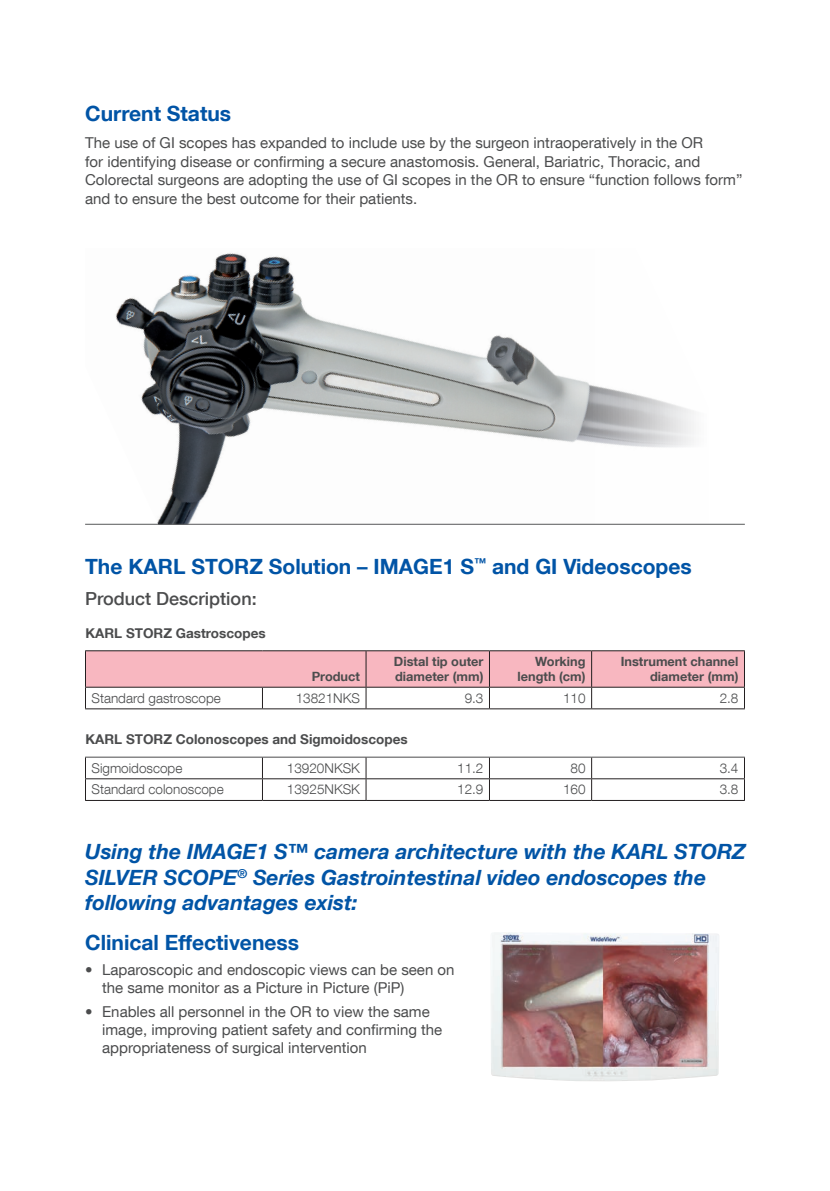
<style>
.page{position:relative;width:830px;height:1191px;background:#fff}
.page>*{position:absolute;margin:0;border:0;box-sizing:border-box;transform-origin:0 0}
.t1{font:italic 700 21px/25.2px "KS Helvetica Neue";color:#0154a6}
.t2{font:700 21px "KS Helvetica Neue";color:#0154a6}
.t3{font:500 18px "KS Helvetica Neue";color:#4b4c4d}
.t4{font:15px/18.6px "KS Helvetica Neue";color:#4b4c4d}
.t5{font:300 13.5px "KS Helvetica Neue";color:#4b4c4d}
.t6{font:700 13.5px "KS Helvetica Neue";color:#4b4c4d}
.t7{font:700 12.75px/15.3px "KS Helvetica Neue";color:#4b4c4d;text-align:right}
</style>
<div class="page">
<img style="left:85px;top:253px;width:659px;height:271px">
<hr style="left:85px;top:524px;width:659px;height:1px;background:#57585a">
<hr style="left:85px;top:757px;width:177px;height:1px;background:#4b4c4d">
<hr style="left:262px;top:757px;width:104px;height:1px;background:#4b4c4d">
<hr style="left:366px;top:757px;width:123px;height:1px;background:#4b4c4d">
<hr style="left:489px;top:757px;width:102px;height:1px;background:#4b4c4d">
<hr style="left:591px;top:757px;width:153px;height:1px;background:#4b4c4d">
<hr style="left:85px;top:708px;width:177px;height:1px;background:#231f20">
<hr style="left:262px;top:708px;width:104px;height:1px;background:#231f20">
<hr style="left:366px;top:708px;width:123px;height:1px;background:#231f20">
<hr style="left:489px;top:708px;width:102px;height:1px;background:#231f20">
<hr style="left:591px;top:708px;width:153px;height:1px;background:#231f20">
<hr style="left:85px;top:778px;width:177px;height:1px;background:#231f20">
<hr style="left:262px;top:778px;width:104px;height:1px;background:#231f20">
<svg style="left:262px;top:757px;width:1px;height:43px"></svg>
<hr style="left:366px;top:778px;width:123px;height:1px;background:#231f20">
<svg style="left:365px;top:757px;width:1px;height:43px"></svg>
<hr style="left:489px;top:778px;width:102px;height:1px;background:#231f20">
<svg style="left:489px;top:757px;width:1px;height:43px"></svg>
<hr style="left:591px;top:778px;width:153px;height:1px;background:#231f20">
<svg style="left:591px;top:757px;width:1px;height:43px"></svg>
<hr style="left:85px;top:800px;width:177px;height:1px;background:#231f20">
<hr style="left:262px;top:800px;width:104px;height:1px;background:#231f20">
<hr style="left:366px;top:800px;width:123px;height:1px;background:#231f20">
<hr style="left:489px;top:800px;width:102px;height:1px;background:#231f20">
<hr style="left:591px;top:800px;width:153px;height:1px;background:#231f20">
<svg style="left:85px;top:651px;width:659px;height:57px"></svg>
<svg style="left:85px;top:757px;width:1px;height:43px"></svg>
<hr style="left:85px;top:650px;width:177px;height:1px;background:#231f20">
<hr style="left:85px;top:651px;width:1px;height:36px;background:#231f20">
<hr style="left:262px;top:650px;width:104px;height:1px;background:#231f20">
<hr style="left:366px;top:650px;width:123px;height:1px;background:#231f20">
<hr style="left:365px;top:651px;width:1px;height:36px;background:#231f20">
<hr style="left:489px;top:650px;width:102px;height:1px;background:#231f20">
<hr style="left:489px;top:651px;width:1px;height:36px;background:#231f20">
<hr style="left:591px;top:650px;width:153px;height:1px;background:#231f20">
<hr style="left:591px;top:651px;width:1px;height:36px;background:#231f20">
<hr style="left:743px;top:651px;width:1px;height:36px;background:#231f20">
<img style="left:491px;top:932px;width:228px;height:149px">
<h1 class="t2" style="left:85px;top:101px;width:147px">Current Status</h1>
<p class="t4" style="left:85px;top:133px;width:658px">The use of GI scopes has expanded to include use by the surgeon intraoperatively in the OR<br>for identifying disease or confirming a secure anastomosis. General, Bariatric, Thoracic, and Colorectal surgeons are adopting the use of GI scopes in the OR to ensure “function follows form” and to ensure the best outcome for their patients.</p>
<h1 class="t2" style="left:85px;top:553px;width:608px">The KARL STORZ Solution – IMAGE1 S<sup>™</sup> and GI Videoscopes</h1>
<p class="t3" style="left:85px;top:588px;width:173px">Product Description:</p>
<p class="t6" style="left:85px;top:624px;width:182px">KARL STORZ Gastroscopes</p>
<p class="t7" style="left:311px;top:668px;width:50px">Product</p>
<p class="t7" style="left:394px;top:653px;width:91px;text-align:left">Distal tip outer diameter (mm)</p>
<p class="t7" style="left:517px;top:653px;width:69px">Working length (cm)</p>
<p class="t7" style="left:620px;top:653px;width:119px">Instrument channel diameter (mm)</p>
<p class="t5" style="left:91px;top:690px;width:131px">Standard gastroscope</p>
<p class="t5" style="left:295px;top:690px;width:66px">13821NKS</p>
<p class="t5" style="left:464px;top:690px;width:20px">9.3</p>
<p class="t5" style="left:563px;top:690px;width:24px">110</p>
<p class="t5" style="left:719px;top:690px;width:20px">2.8</p>
<p class="t6" style="left:85px;top:731px;width:323px">KARL STORZ Colonoscopes and Sigmoidoscopes</p>
<p class="t5" style="left:91px;top:759px;width:92px">Sigmoidoscope</p>
<p class="t5" style="left:287px;top:759px;width:75px">13920NKSK</p>
<p class="t5" style="left:457px;top:759px;width:28px">11.2</p>
<p class="t5" style="left:570px;top:759px;width:17px">80</p>
<p class="t5" style="left:719px;top:759px;width:20px">3.4</p>
<p class="t5" style="left:91px;top:781px;width:134px">Standard colonoscope</p>
<p class="t5" style="left:287px;top:781px;width:75px">13925NKSK</p>
<p class="t5" style="left:457px;top:781px;width:28px">12.9</p>
<p class="t5" style="left:563px;top:781px;width:24px">160</p>
<p class="t5" style="left:719px;top:781px;width:20px">3.8</p>
<h1 class="t1" style="left:85px;top:838px;width:662px">Using the IMAGE1 S™ camera architecture with the KARL STORZ<br>SILVER SCOPE<sup>®</sup> Series Gastrointestinal video endoscopes the following advantages exist:</h1>
<h1 class="t2" style="left:85px;top:929px;width:215px">Clinical Effectiveness</h1>
<p class="t4" style="left:102px;top:959px;width:354px;line-height:18px;text-indent:-17px">• Laparoscopic and endoscopic views can be seen on the same monitor as a Picture in Picture (PiP)</p>
<p class="t4" style="left:102px;top:1002px;width:341px;line-height:18px;text-indent:-17px">• Enables all personnel in the OR to view the same image, improving patient safety and confirming the appropriateness of surgical intervention</p>
</div>
